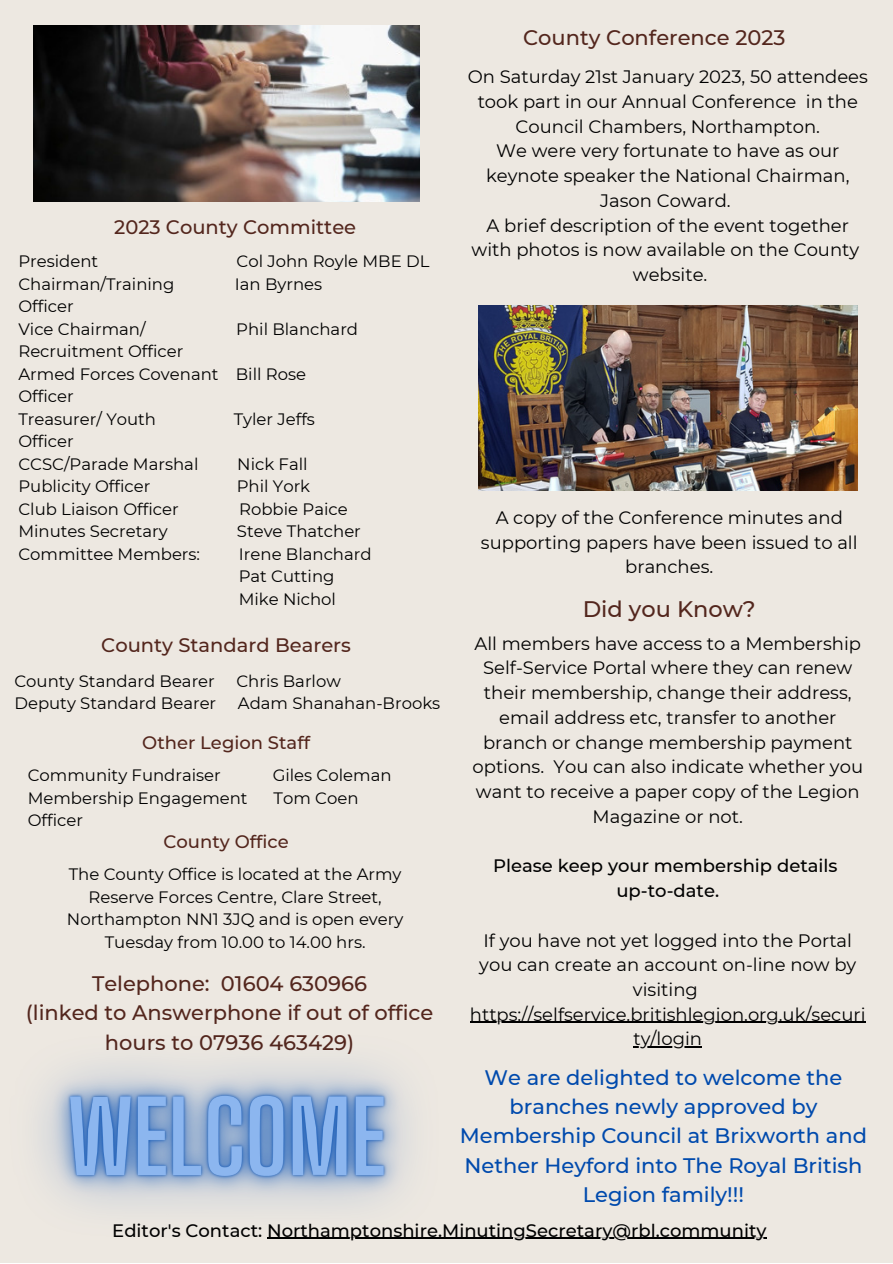
<style>
.page{position:relative;width:893px;height:1264px;background:#fff}
.page>*{position:absolute;margin:0;border:0;box-sizing:border-box;transform-origin:0 0}
.t1{font:500 22.5px "Montserrat";color:#53261d}
.t2{font:500 21px/29.2px "Montserrat";color:#004aad;text-align:center}
.t3{font:500 21px/29.2px "Montserrat";color:#53261d;text-align:center}
.t4{font:500 19.5px "Montserrat";color:#53261d}
.t5{font:18px/24.8px "Montserrat";color:#000;text-align:center}
.t6{font:500 18px/24.8px "Montserrat";color:#000;text-align:center}
.t7{font:500 18px "Montserrat";color:#53261d}
.t8{font:16.5px/22.5px "Montserrat";color:#000}
</style>
<div class="page">
<div style="left:0;top:0;width:892px;height:1262px;background:#ede8e1"></div>
<img style="left:34px;top:25px;width:385px;height:177px">
<img style="left:478px;top:305px;width:379px;height:186px">
<img style="left:39px;top:1022px;width:459px;height:217px">
<hr style="left:267px;top:1237px;width:499px;height:1px;background:#000">
<hr style="left:470px;top:1021px;width:395px;height:1px;background:#000">
<hr style="left:633px;top:1046px;width:69px;height:1px;background:#000">
<p class="t4" style="left:114px;top:215px;width:243px">2023 County Committee</p>
<p class="t8" style="left:18px;top:250px;width:81px">President</p>
<p class="t8" style="left:236px;top:250px;width:194px">Col John Royle MBE DL</p>
<p class="t8" style="left:18px;top:273px;width:157px">Chairman/Training</p>
<p class="t8" style="left:235px;top:273px;width:89px">Ian Byrnes</p>
<p class="t8" style="left:18px;top:295px;width:129px">Officer<br>Vice Chairman/</p>
<p class="t8" style="left:236px;top:317px;width:123px">Phil Blanchard</p>
<p class="t8" style="left:18px;top:340px;width:289px">Recruitment Officer<br>Armed Forces Covenant Bill Rose<br>Officer<br>Treasurer/ Youth</p>
<p class="t8" style="left:234px;top:407px;width:83px">Tyler Jeffs</p>
<p class="t8" style="left:18px;top:430px;width:181px">Officer<br>CCSC/Parade Marshal</p>
<p class="t8" style="left:237px;top:452px;width:72px">Nick Fall</p>
<p class="t8" style="left:18px;top:475px;width:133px">Publicity Officer</p>
<p class="t8" style="left:237px;top:475px;width:75px">Phil York</p>
<p class="t8" style="left:18px;top:497px;width:162px">Club Liaison Officer</p>
<p class="t8" style="left:239px;top:497px;width:110px">Robbie Paice</p>
<p class="t8" style="left:18px;top:520px;width:151px">Minutes Secretary</p>
<p class="t8" style="left:237px;top:520px;width:125px">Steve Thatcher</p>
<p class="t8" style="left:18px;top:542px;width:183px">Committee Members:</p>
<p class="t8" style="left:239px;top:542px;width:134px">Irene Blanchard<br>Pat Cutting<br>Mike Nichol</p>
<p class="t4" style="left:101px;top:633px;width:251px">County Standard Bearers</p>
<p class="t8" style="left:14px;top:669px;width:202px">County Standard Bearer</p>
<p class="t8" style="left:236px;top:669px;width:106px">Chris Barlow</p>
<p class="t8" style="left:14px;top:692px;width:203px">Deputy Standard Bearer</p>
<p class="t8" style="left:238px;top:692px;width:204px">Adam Shanahan-Brooks</p>
<p class="t7" style="left:142px;top:731px;width:169px">Other Legion Staff</p>
<p class="t8" style="left:28px;top:764px;width:194px">Community Fundraiser</p>
<p class="t8" style="left:273px;top:764px;width:120px">Giles Coleman</p>
<p class="t8" style="left:28px;top:786px;width:221px">Membership Engagement</p>
<p class="t8" style="left:273px;top:786px;width:86px">Tom Coen</p>
<p class="t8" style="left:28px;top:809px;width:57px">Officer</p>
<p class="t7" style="left:163px;top:830px;width:127px">County Office</p>
<p class="t8" style="left:67px;top:863px;width:338px;text-align:center">The County Office is located at the Army Reserve Forces Centre, Clare Street, Northampton NN1 3JQ and is open every Tuesday from 10.00 to 14.00 hrs.</p>
<p class="t3" style="left:26px;top:969px;width:409px">Telephone: 01604 630966<br>(linked to Answerphone if out of office hours to 07936 463429)</p>
<p class="t3" style="left:523px;top:22px;width:264px">County Conference 2023</p>
<p class="t5" style="left:467px;top:64px;width:402px">On Saturday 21st January 2023, 50 attendees took part in our Annual Conference in the Council Chambers, Northampton.<br>We were very fortunate to have as our keynote speaker the National Chairman, Jason Coward.<br>A brief description of the event together with photos is now available on the County website.</p>
<p class="t5" style="left:481px;top:505px;width:378px">A copy of the Conference minutes and supporting papers have been issued to all branches.</p>
<p class="t1" style="left:582px;top:594px;width:175px">Did you Know?</p>
<p class="t5" style="left:472px;top:630px;width:392px">All members have access to a Membership Self-Service Portal where they can renew their membership, change their address, email address etc, transfer to another branch or change membership payment options. You can also indicate whether you want to receive a paper copy of the Legion Magazine or not.</p>
<p class="t6" style="left:493px;top:853px;width:346px">Please keep your membership details up-to-date.</p>
<p class="t5" style="left:470px;top:927px;width:397px">If you have not yet logged into the Portal you can create an account on-line now by visiting https://selfservice.britishlegion.org.uk/securi ty/login</p>
<p class="t2" style="left:460px;top:1062px;width:408px">We are delighted to welcome the branches newly approved by<br>Membership Council at Brixworth and<br>Nether Heyford into The Royal British<br>Legion family!!!</p>
<p class="t6" style="left:112px;top:1217px;width:655px">Editor's Contact: Northamptonshire.MinutingSecretary@rbl.community</p>
</div>
